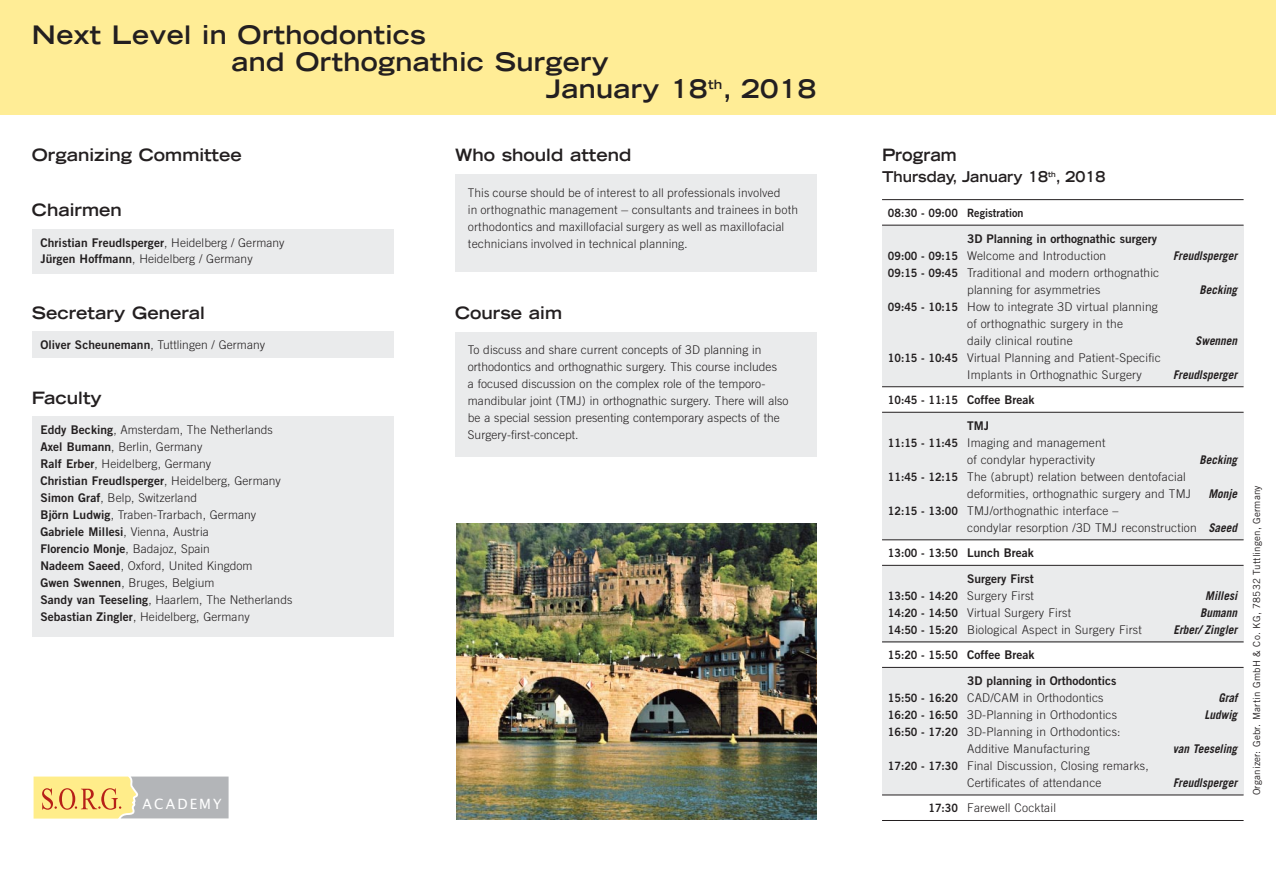
<style>
.page{position:relative;width:1276px;height:893px;background:#fff}
.page>*{position:absolute;margin:0;border:0;box-sizing:border-box;transform-origin:0 0}
.t1{font:700 expanded 25.5px "Trade Gothic LH";letter-spacing:.015em;color:#231f20}
.t2{font:700 expanded 16.95px "Trade Gothic LH";color:#231f20}
.t3{font:700 expanded 16.95px "Trade Gothic LH";color:#231f20;scale:.93 1}
.t4{font:700 expanded 14.85px "Trade Gothic LH";color:#231f20;scale:.93 1}
.t5{font:14.25px "Lucida Grande";letter-spacing:.155em;color:#fff}
.t6{font:300 12px/17px "Trade Gothic";letter-spacing:.015em;color:#231f20}
.t7{font:12px/17px "Trade Gothic Bold Two";letter-spacing:.005em;color:#231f20}
.t8{font:300 12px/17px "Trade Gothic Next LT Pro";letter-spacing:.005em;color:#231f20}
.t9{font:italic 700 12px "Trade Gothic";color:#231f20;scale:.94 1}
.t10{font:11.55px "Trade Gothic Bold Two";color:#231f20;scale:.94 1}
.t11{font:9.75px "Trade Gothic";letter-spacing:.02em;color:#231f20}
.s1{font-family:"Trade Gothic";font-weight:300}
.s2{font-family:"Trade Gothic Bold Two";font-weight:400}
.s3{font-family:"Trade Gothic Bold Two";font-weight:400;font-size:11.55px}
.s4{font-size:12px}
.s5{font-weight:700;font-style:italic}
</style>
<div class="page">
<div style="left:0;top:0;width:1276px;height:115px;background:#ffed96"></div>
<div style="left:882px;top:225px;width:361px;height:161px;background:#eaebec"></div>
<div style="left:882px;top:412px;width:361px;height:128px;background:#eaebec"></div>
<div style="left:882px;top:566px;width:361px;height:76px;background:#eaebec"></div>
<div style="left:882px;top:668px;width:361px;height:127px;background:#eaebec"></div>
<hr style="left:882px;top:199px;width:361px;height:1px;background:#231f20">
<hr style="left:882px;top:225px;width:361px;height:1px;background:#231f20">
<hr style="left:882px;top:386px;width:361px;height:1px;background:#231f20">
<hr style="left:882px;top:412px;width:361px;height:1px;background:#231f20">
<hr style="left:882px;top:539px;width:361px;height:1px;background:#231f20">
<hr style="left:882px;top:565px;width:361px;height:1px;background:#231f20">
<hr style="left:882px;top:641px;width:361px;height:1px;background:#231f20">
<hr style="left:882px;top:667px;width:361px;height:1px;background:#231f20">
<hr style="left:882px;top:795px;width:361px;height:1px;background:#231f20">
<hr style="left:882px;top:820px;width:361px;height:1px;background:#231f20">
<img style="left:457px;top:523px;width:359px;height:296px">
<div style="left:32px;top:230px;width:361px;height:44px;background:#eaebec"></div>
<div style="left:32px;top:332px;width:361px;height:26px;background:#eaebec"></div>
<div style="left:32px;top:417px;width:361px;height:220px;background:#eaebec"></div>
<div style="left:455px;top:174px;width:361px;height:98px;background:#eaebec"></div>
<div style="left:455px;top:332px;width:361px;height:124px;background:#eaebec"></div>
<svg style="left:33px;top:776px;width:1px;height:43px"></svg>
<svg style="left:34px;top:776px;width:195px;height:43px;background:#d7c89e"></svg>
<h1 class="t1" style="left:32px;top:23px;width:395px">Next Level in Orthodontics</h1>
<h1 class="t1" style="left:231px;top:50px;width:379px">and Orthognathic Surgery</h1>
<h1 class="t1" style="left:546px;top:77px;width:272px">January 18<sup>th</sup>, 2018</h1>
<h2 class="t2" style="left:32px;top:147px;width:211px">Organizing Committee</h2>
<h2 class="t2" style="left:32px;top:202px;width:91px">Chairmen</h2>
<p class="t7" style="left:40px;top:235px;width:246px">Christian Freudlsperger<span class="s1">, Heidelberg / Germany</span></p>
<p class="t6" style="left:40px;top:252px;width:214px"><span class="s2">Jürgen Hoffmann</span>, Heidelberg / Germany</p>
<h2 class="t2" style="left:32px;top:304px;width:175px">Secretary General</h2>
<p class="t6" style="left:40px;top:337px;width:226px"><span class="s2">Oliver Scheunemann</span>, Tuttlingen / Germany</p>
<h2 class="t2" style="left:32px;top:389px;width:72px">Faculty</h2>
<p class="t6" style="left:40px;top:422px;width:234px"><span class="s2">Eddy Becking</span>, Amsterdam, The Netherlands<br><span class="s2">Axel Bumann</span>, Berlin, Germany<br><span class="s2">Ralf Erber</span>, Heidelberg, Germany</p>
<p class="t7" style="left:40px;top:473px;width:242px">Christian Freudlsperger<span class="s1">, Heidelberg, Germany</span></p>
<p class="t6" style="left:40px;top:490px;width:217px"><span class="s2">Simon Graf</span>, Belp, Switzerland<br><span class="s2">Björn Ludwig</span>, Traben-Trarbach, Germany</p>
<p class="t7" style="left:40px;top:524px;width:171px">Gabriele Millesi<span class="s1">, Vienna, Austria<br></span>Florencio Monje<span class="s1">, Badajoz, Spain</span></p>
<p class="t6" style="left:40px;top:558px;width:253px"><span class="s2">Nadeem Saeed</span>, Oxford, United Kingdom<br><span class="s2">Gwen Swennen</span>, Bruges, Belgium<br><span class="s2">Sandy van Teeseling</span>, Haarlem, The Netherlands <span class="s2">Sebastian Zingler</span>, Heidelberg, Germany</p>
<p class="t5" style="left:143px;top:795px;width:81px">ACADEMY</p>
<h2 class="t2" style="left:455px;top:147px;width:178px">Who should attend</h2>
<p class="t8" style="left:468px;top:186px;width:332px">This course should be of interest to all professionals involved<br>in orthognathic management – consultants and trainees in both orthodontics and maxillofacial surgery as well as maxillofacial technicians involved in technical planning.</p>
<h2 class="t2" style="left:455px;top:304px;width:108px">Course aim</h2>
<p class="t6" style="left:468px;top:342px;width:322px">To discuss and share current concepts of 3D planning in orthodontics and orthognathic surgery. This course includes<br>a focused discussion on the complex role of the temporo&shy;mandibular joint (TMJ) in orthognathic surgery. There will also be a special session presenting contemporary aspects of the Surgery-first-concept.</p>
<h2 class="t3" style="left:882px;top:147px;width:82px">Program</h2>
<p class="t4" style="left:882px;top:170px;width:242px">Thursday, January 18<sup>th</sup>, 2018</p>
<p class="t10" style="left:888px;top:209px;width:146px">08:30 - 09:00 Registration</p>
<p class="t7" style="left:967px;top:231px;width:192px">3D Planning in orthognathic surgery</p>
<p class="t6" style="left:888px;top:248px;width:220px"><span class="s3">09:00 - 09:15</span> Welcome and Introduction</p>
<p class="t9" style="left:1173px;top:251px;width:69px">Freudlsperger</p>
<p class="t6" style="left:967px;top:265px;width:194px;text-indent:-79px"><span class="s3">09:15 - 09:45</span> Traditional and modern orthognathic planning for asymmetries</p>
<p class="t9" style="left:1199px;top:285px;width:42px">Becking</p>
<p class="t6" style="left:967px;top:299px;width:192px;text-indent:-79px"><span class="s3">09:45 - 10:15</span> How to integrate 3D virtual planning of orthognathic surgery in the<br>daily clinical routine</p>
<p class="t6" style="left:967px;top:350px;width:195px;text-indent:-79px"><span class="s3">10:15 - 10:45</span> Virtual Planning and Patient-Specific<br>Implants in Orthognathic Surgery</p>
<p class="t10" style="left:888px;top:396px;width:157px">10:45 - 11:15 <span class="s4">Coffee Break</span></p>
<p class="t7" style="left:967px;top:418px;width:23px">TMJ</p>
<p class="t6" style="left:967px;top:435px;width:140px;text-indent:-79px"><span class="s3">11:15 - 11:45</span> Imaging and management of condylar hyperactivity</p>
<p class="t9" style="left:1195px;top:336px;width:46px">Swennen</p>
<p class="t9" style="left:1173px;top:370px;width:69px">Freudlsperger</p>
<p class="t9" style="left:1199px;top:455px;width:42px">Becking</p>
<p class="t6" style="left:967px;top:469px;width:226px;text-indent:-79px"><span class="s3">11:45 - 12:15</span> The (abrupt) relation between dentofacial deformities, orthognathic surgery and TMJ</p>
<p class="t9" style="left:1208px;top:489px;width:32px">Monje</p>
<p class="t6" style="left:967px;top:503px;width:271px;text-indent:-79px"><span class="s3">12:15 - 13:00</span> TMJ/orthognathic interface –<br>condylar resorption /3D TMJ reconstruction <span class="s5">Saeed</span></p>
<p class="t10" style="left:888px;top:549px;width:157px">13:00 - 13:50 <span class="s4">Lunch Break</span></p>
<p class="t7" style="left:967px;top:571px;width:68px">Surgery First</p>
<p class="t6" style="left:888px;top:588px;width:147px"><span class="s3">13:50 - 14:20</span> Surgery First</p>
<p class="t9" style="left:1205px;top:591px;width:36px">Millesi</p>
<p class="t6" style="left:888px;top:605px;width:185px"><span class="s3">14:20 - 14:50</span> Virtual Surgery First</p>
<p class="t9" style="left:1200px;top:608px;width:41px">Bumann</p>
<p class="t6" style="left:888px;top:622px;width:255px"><span class="s3">14:50 - 15:20</span> Biological Aspect in Surgery First</p>
<p class="t9" style="left:1173px;top:625px;width:69px">Erber/ Zingler</p>
<p class="t10" style="left:888px;top:651px;width:157px">15:20 - 15:50 <span class="s4">Coffee Break</span></p>
<p class="t7" style="left:967px;top:673px;width:151px">3D planning in Orthodontics</p>
<p class="t6" style="left:888px;top:690px;width:217px"><span class="s3">15:50 - 16:20</span> CAD/CAM in Orthodontics</p>
<p class="t9" style="left:1218px;top:693px;width:22px">Graf</p>
<p class="t6" style="left:888px;top:707px;width:231px"><span class="s3">16:20 - 16:50</span> 3D-Planning in Orthodontics</p>
<p class="t9" style="left:1204px;top:710px;width:36px">Ludwig</p>
<p class="t6" style="left:967px;top:724px;width:155px;text-indent:-79px"><span class="s3">16:50 - 17:20</span> 3D-Planning in Orthodontics:<br>Additive Manufacturing</p>
<p class="t9" style="left:1173px;top:744px;width:70px">van Teeseling</p>
<p class="t6" style="left:967px;top:758px;width:183px;text-indent:-79px"><span class="s3">17:20 - 17:30</span> Final Discussion, Closing remarks,<br>Certificates of attendance</p>
<p class="t6" style="left:928px;top:801px;width:129px"><span class="s3">17:30</span> Farewell Cocktail</p>
<p class="t9" style="left:1173px;top:778px;width:69px">Freudlsperger</p>
<p class="t11" style="left:1253px;top:795px;width:311px;rotate:-90deg">Organizer: Gebr. Martin GmbH &amp; Co. KG, 78532 Tuttlingen, Germany</p>
</div>
